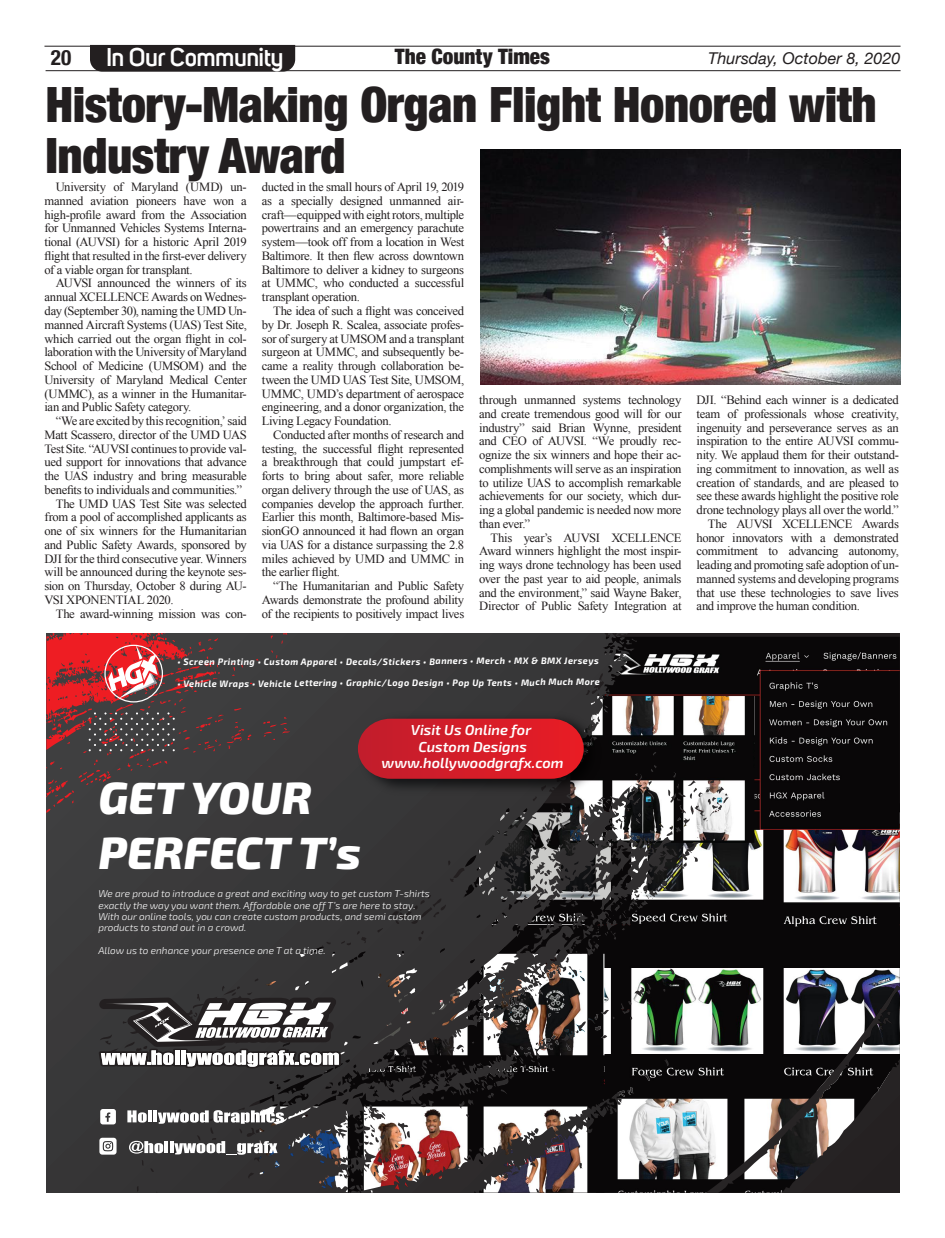
<style>
.page{position:relative;width:945px;height:1238px;background:#fff}
.page>*{position:absolute;margin:0;border:0;box-sizing:border-box;transform-origin:0 0}
.t1{font:900 condensed 48.62px/51.5px "Helvetica Neue";letter-spacing:-.01em;color:#231f20}
.t2{font:italic 800 45.12px/54.1px "Exo 2";color:#fff}
.t3{font:600 25px "Uni Sans";letter-spacing:-.025em;color:#fff}
.t4{font:900 condensed 21.25px "Helvetica Neue";color:#231f20}
.t5{font:700 condensed 21.25px "Helvetica Neue";color:#231f20}
.t6{font:italic 16.25px "Helvetica Neue";color:#231f20}
.t7{font:italic 600 14.5px/16.5px "Exo 2";color:#fff;text-align:center}
.t8{font:12.5px/13.8px "Times New Roman";letter-spacing:-.025em;color:#231f20;text-align:justify}
.t9{font:italic 300 9.88px/11.2px "Exo 2";color:#fff}
.t10{font:italic 700 9.38px "Exo 2";letter-spacing:.045em;color:#fff}
</style>
<div class="page">
<hr style="left:46px;top:70px;width:855px;height:1px;background:#231f20">
<hr style="left:44px;top:46px;width:857px;height:1px;background:#231f20">
<div style="left:90px;top:45px;width:205px;height:27px;background:#231f20"></div>
<div style="left:46px;top:633px;width:854px;height:559px;background:#3a393a"></div>
<svg style="left:100px;top:633px;width:800px;height:560px"></svg>
<img style="left:596px;top:878px;width:69px;height:54px">
<img style="left:590px;top:803px;width:134px;height:63px">
<img style="left:605px;top:637px;width:35px;height:34px">
<img style="left:517px;top:947px;width:82px;height:47px">
<svg style="left:100px;top:1109px;width:16px;height:15px"></svg>
<svg style="left:99px;top:1137px;width:18px;height:17px"></svg>
<svg style="left:129px;top:1140px;width:34px;height:13px"></svg>
<hr style="left:164px;top:1141px;width:4px;height:12px;background:#fff">
<hr style="left:170px;top:1141px;width:4px;height:12px;background:#fff">
<svg style="left:174px;top:1141px;width:104px;height:14px"></svg>
<svg style="left:127px;top:1110px;width:20px;height:12px"></svg>
<hr style="left:148px;top:1110px;width:4px;height:12px;background:#fff">
<hr style="left:153px;top:1110px;width:4px;height:12px;background:#fff">
<svg style="left:158px;top:1110px;width:126px;height:13px"></svg>
<svg style="left:99px;top:997px;width:242px;height:71px"></svg>
<svg style="left:46px;top:633px;width:244px;height:180px"></svg>
<div style="left:104px;top:644px;width:59px;height:58px;border:1px solid #fff;border-radius:50%"></div>
<img style="left:317px;top:671px;width:325px;height:165px">
<svg style="left:358px;top:718px;width:226px;height:60px;background:#c81d28"></svg>
<img style="left:481px;top:149px;width:420px;height:235px">
<h3 class="t5" style="left:51px;top:40px;width:22px">20</h3>
<h3 class="t3" style="left:106px;top:38px;width:179px">In Our Community</h3>
<h3 class="t4" style="left:395px;top:39px;width:157px">The County Times</h3>
<h3 class="t6" style="left:708px;top:47px;width:194px">Thursday, October 8, 2020</h3>
<h1 class="t1" style="left:45px;top:76px;width:833px">History-Making Organ Flight Honored with<br>Industry Award</h1>
<p class="t8" style="left:44px;top:180px;width:204px;text-indent:11px">University of Maryland (UMD) un&shy;manned aviation pioneers have won a high-profile award from the Association for Unmanned Vehicles Systems Interna&shy;tional (AUVSI) for a historic April 2019 flight that resulted in the first-ever delivery of a viable organ for transplant.</p>
<p class="t8" style="left:44px;top:276px;width:204px;text-indent:11px">AUVSI announced the winners of its annual XCELLENCE Awards on Wednes&shy;day (September 30), naming the UMD Un&shy;manned Aircraft Systems (UAS) Test Site, which carried out the organ flight in col&shy;laboration with the University of Maryland School of Medicine (UMSOM) and the University of Maryland Medical Center (UMMC), as a winner in the Humanitar&shy;ian and Public Safety category.</p>
<p class="t8" style="left:56px;top:414px;width:193px">“We are excited by this recognition,’ said</p>
<p class="t8" style="left:44px;top:427px;width:204px">Matt Scassero, director of the UMD UAS</p>
<p class="t8" style="left:44px;top:441px;width:204px">Test Site. “AUVSI continues to provide val-</p>
<p class="t8" style="left:44px;top:455px;width:204px">ued support for innovations that advance</p>
<p class="t8" style="left:44px;top:469px;width:204px">the UAS industry and bring measurable</p>
<p class="t8" style="left:44px;top:482px;width:199px">benefits to individuals and communities.”</p>
<p class="t8" style="left:56px;top:496px;width:193px">The UMD UAS Test Site was selected</p>
<p class="t8" style="left:44px;top:510px;width:204px">from a pool of accomplished applicants as</p>
<p class="t8" style="left:44px;top:524px;width:204px">one of six winners for the Humanitarian</p>
<p class="t8" style="left:44px;top:537px;width:204px">and Public Safety Awards, sponsored by</p>
<p class="t8" style="left:44px;top:551px;width:204px">DJI for the third consecutive year. Winners</p>
<p class="t8" style="left:44px;top:565px;width:204px">will be announced during the keynote ses-</p>
<p class="t8" style="left:44px;top:579px;width:204px">sion on Thursday, October 8 during AU-</p>
<p class="t8" style="left:44px;top:592px;width:131px">VSI XPONENTIAL 2020.</p>
<p class="t8" style="left:56px;top:606px;width:193px">The award-winning mission was con-</p>
<p class="t8" style="left:262px;top:180px;width:204px">ducted in the small hours of April 19, 2019 as a specially designed unmanned air&shy;craft—equipped with eight rotors, multiple powertrains and an emergency parachute system—took off from a location in West Baltimore. It then flew across downtown Baltimore to deliver a kidney to surgeons at UMMC, who conducted a successful transplant operation.</p>
<p class="t8" style="left:262px;top:304px;width:204px;text-indent:11px">The idea of such a flight was conceived by Dr. Joseph R. Scalea, associate profes&shy;sor of surgery at UMSOM and a transplant surgeon at UMMC, and subsequently be&shy;came a reality through collaboration be&shy;tween the UMD UAS Test Site, UMSOM, UMMC, UMD’s department of aerospace engineering, and a donor organization, the Living Legacy Foundation.</p>
<p class="t8" style="left:262px;top:427px;width:204px;text-indent:11px">Conducted after months of research and testing, the successful flight represented a breakthrough that could jumpstart ef&shy;forts to bring about safer, more reliable organ delivery through the use of UAS, as companies develop the approach further.<br>Earlier this month, Baltimore-based Mis&shy;sionGO announced it had flown an organ via UAS for a distance surpassing the 2.8 miles achieved by UMD and UMMC in the earlier flight.</p>
<p class="t8" style="left:262px;top:579px;width:204px;text-indent:11px">“The Humanitarian and Public Safety Awards demonstrate the profound ability of the recipients to positively impact lives</p>
<p class="t8" style="left:697px;top:393px;width:204px">DJI. “Behind each winner is a dedicated</p>
<p class="t8" style="left:697px;top:406px;width:204px">team of professionals whose creativity,</p>
<p class="t8" style="left:697px;top:420px;width:204px">ingenuity and perseverance serves as an</p>
<p class="t8" style="left:697px;top:434px;width:204px">inspiration to the entire AUVSI commu-</p>
<p class="t8" style="left:697px;top:448px;width:204px">nity. We applaud them for their outstand-</p>
<p class="t8" style="left:697px;top:461px;width:204px">ing commitment to innovation, as well as</p>
<p class="t8" style="left:697px;top:475px;width:204px">creation of standards, and are pleased to</p>
<p class="t8" style="left:697px;top:489px;width:204px">see these awards highlight the positive role</p>
<p class="t8" style="left:697px;top:503px;width:204px">drone technology plays all over the world.”</p>
<p class="t8" style="left:708px;top:516px;width:193px">The AUVSI XCELLENCE Awards</p>
<p class="t8" style="left:697px;top:530px;width:204px">honor innovators with a demonstrated</p>
<p class="t8" style="left:697px;top:544px;width:204px">commitment to advancing autonomy,</p>
<p class="t8" style="left:697px;top:558px;width:204px">leading and promoting safe adoption of un-</p>
<p class="t8" style="left:697px;top:571px;width:204px">manned systems and developing programs</p>
<p class="t8" style="left:697px;top:585px;width:204px">that use these technologies to save lives</p>
<p class="t8" style="left:697px;top:599px;width:165px">and improve the human condition.</p>
<p class="t8" style="left:479px;top:393px;width:204px">through unmanned systems technology and create tremendous good will for our industry” said Brian Wynne, president and CEO of AUVSI. “We proudly rec&shy;ognize the six winners and hope their ac&shy;complishments will serve as an inspiration to utilize UAS to accomplish remarkable achievements for our society, which dur&shy;ing a global pandemic is needed now more than ever.”</p>
<p class="t8" style="left:479px;top:530px;width:204px;text-indent:11px">This year’s AUVSI XCELLENCE Award winners highlight the most inspir&shy;ing ways drone technology has been used over the past year to aid people, animals and the environment,” said Wayne Baker, Director of Public Safety Integration at</p>
<p class="t10" style="left:177px;top:655px;width:423px">• Screen Printing • Custom Apparel • Decals/Stickers • Banners • Merch • MX &amp; BMX Jerseys</p>
<p class="t10" style="left:177px;top:677px;width:424px">• Vehicle Wraps • Vehicle Lettering • Graphic/Logo Design • Pop Up Tents • Much Much More</p>
<p class="t7" style="left:382px;top:722px;width:184px">Visit Us Online for<br>Custom Designs www.hollywoodgrafx.com</p>
<h2 class="t2" style="left:98px;top:772px;width:264px">GET YOUR<br>PERFECT T’s</h2>
<p class="t9" style="left:98px;top:888px;width:333px">We are proud to introduce a great and exciting way to get custom T-shirts exactly the way you want them. Affordable one off T’s are here to stay.<br>With our online tools, you can create custom products, and semi custom products to stand out in a crowd.</p>
<p class="t9" style="left:98px;top:945px;width:229px">Allow us to enhance your presence one T at a time.</p>
</div>
